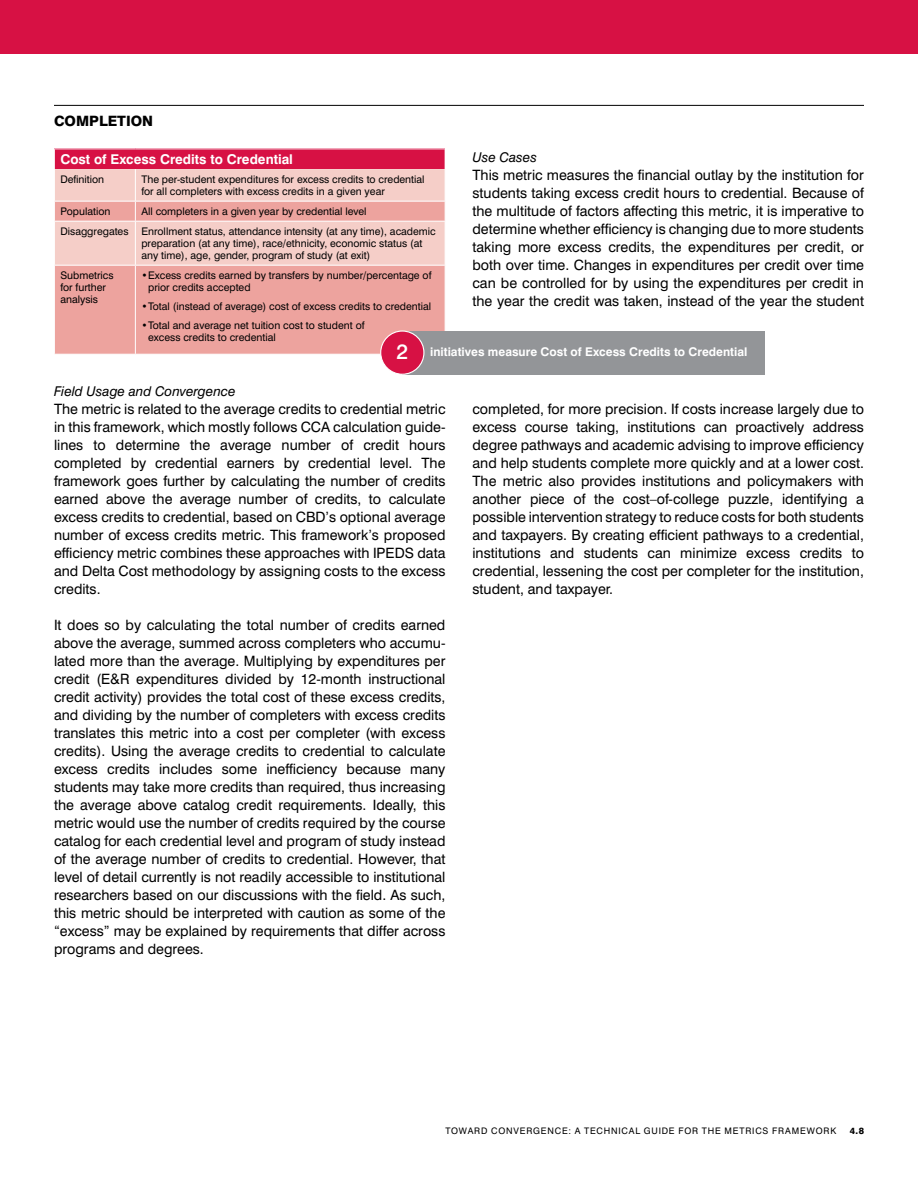
<style>
.page{position:relative;width:918px;height:1188px;background:#fff}
.page>*{position:absolute;margin:0;border:0;box-sizing:border-box;transform-origin:0 0}
.t1{font:14.25px/18px "Swiss 721 BT";color:#000;text-align:justify}
.t2{font:800 14.25px "Swiss 721 BT";color:#000}
.t3{font:italic 13.5px "Swiss 721 BT";color:#000}
.t4{font:700 13.5px "Swiss 721 BT";color:#fff}
.t5{font:700 12px "Swiss 721 BT";color:#fff}
.t6{font:10.5px/12px "Swiss 721 BT";color:#000}
.t7{font:9px "Swiss 721 BT";letter-spacing:.095em;color:#000}
.t8{font:800 9px "Swiss 721 BT";color:#000}
.s1{font-weight:500;font-size:21px}
</style>
<div class="page">
<div style="left:0;top:0;width:918px;height:54px;background:#d71144"></div>
<div style="left:55px;top:266px;width:390px;height:88px;background:#eda39e"></div>
<svg style="left:54px;top:149px;width:391px;height:116px;background:#eea7ab"></svg>
<hr style="left:54px;top:221px;width:81px;height:1px;background:#fff">
<hr style="left:54px;top:222px;width:1px;height:43px;background:#fff">
<hr style="left:135px;top:221px;width:311px;height:1px;background:#fff">
<hr style="left:135px;top:222px;width:1px;height:43px;background:#fff">
<hr style="left:135px;top:266px;width:1px;height:88px;background:#fff">
<hr style="left:54px;top:105px;width:810px;height:1px;background:#000">
<div style="left:402px;top:331px;width:363px;height:43px;background:#939598"></div>
<div style="left:381px;top:331px;width:43px;height:43px;background:#d71144;border-radius:50%"></div>
<div style="left:380px;top:330px;width:44px;height:45px;border:1px solid #fff;border-radius:50%"></div>
<p class="t2" style="left:54px;top:112px;width:101px">COMPLETION</p>
<p class="t4" style="left:60px;top:151px;width:234px">Cost of Excess Credits to Credential</p>
<p class="t6" style="left:60px;top:173px;width:45px">Definition</p>
<p class="t6" style="left:141px;top:173px;width:285px">The per-student expenditures for excess credits to credential for all completers with excess credits in a given year</p>
<p class="t6" style="left:60px;top:205px;width:52px">Population</p>
<p class="t6" style="left:60px;top:201px;width:377px;line-height:20px;text-indent:81px">All completers in a given year by credential level<br>Disaggregates Enrollment status, attendance intensity (at any time), academic</p>
<p class="t6" style="left:141px;top:237px;width:282px">preparation (at any time), race/ethnicity, economic status (at any time), age, gender, program of study (at exit)</p>
<p class="t6" style="left:60px;top:269px;width:55px">Submetrics for further analysis</p>
<p class="t6" style="left:148px;top:269px;width:285px;text-indent:-7px">•Excess credits earned by transfers by number/percentage of prior credits accepted</p>
<p class="t6" style="left:141px;top:300px;width:291px">•Total (instead of average) cost of excess credits to credential</p>
<p class="t6" style="left:148px;top:319px;width:218px;text-indent:-7px">•Total and average net tuition cost to student of excess credits to credential</p>
<p class="t3" style="left:472px;top:149px;width:66px">Use Cases</p>
<p class="t1" style="left:472px;top:166px;width:393px">This metric measures the financial outlay by the institution for students taking excess credit hours to credential. Because of the multitude of factors affecting this metric, it is imperative to determine whether efficiency is changing due to more students taking more excess credits, the expenditures per credit, or both over time. Changes in expenditures per credit over time can be controlled for by using the expenditures per credit in the year the credit was taken, instead of the year the student</p>
<p class="t5" style="left:396px;top:344px;width:353px"><span class="s1">2</span> initiatives measure Cost of Excess Credits to Credential</p>
<p class="t3" style="left:54px;top:383px;width:183px">Field Usage and Convergence</p>
<p class="t1" style="left:54px;top:400px;width:393px">The metric is related to the average credits to credential metric in this framework, which mostly follows CCA calculation guide&shy;lines to determine the average number of credit hours completed by credential earners by credential level. The framework goes further by calculating the number of credits earned above the average number of credits, to calculate excess credits to credential, based on CBD’s optional average number of excess credits metric. This framework’s proposed efficiency metric combines these approaches with IPEDS data and Delta Cost methodology by assigning costs to the excess credits.</p>
<p class="t1" style="left:54px;top:616px;width:393px">It does so by calculating the total number of credits earned above the average, summed across completers who accumu&shy;lated more than the average. Multiplying by expenditures per credit (E&amp;R expenditures divided by 12-month instructional credit activity) provides the total cost of these excess credits, and dividing by the number of completers with excess credits translates this metric into a cost per completer (with excess credits). Using the average credits to credential to calculate excess credits includes some inefficiency because many students may take more credits than required, thus increasing the average above catalog credit requirements. Ideally, this metric would use the number of credits required by the course catalog for each credential level and program of study instead of the average number of credits to credential. However, that level of detail currently is not readily accessible to institutional researchers based on our discussions with the field. As such, this metric should be interpreted with caution as some of the “excess” may be explained by requirements that differ across programs and degrees.</p>
<p class="t1" style="left:472px;top:400px;width:393px">completed, for more precision. If costs increase largely due to excess course taking, institutions can proactively address degree pathways and academic advising to improve efficiency and help students complete more quickly and at a lower cost.<br>The metric also provides institutions and policymakers with another piece of the cost–of-college puzzle, identifying a possible intervention strategy to reduce costs for both students and taxpayers. By creating efficient pathways to a credential, institutions and students can minimize excess credits to credential, lessening the cost per completer for the institution, student, and taxpayer.</p>
<p class="t7" style="left:446px;top:1125px;width:392px">TOWARD CONVERGENCE: A TECHNICAL GUIDE FOR THE METRICS FRAMEWORK</p>
<p class="t8" style="left:850px;top:1125px;width:16px">4.8</p>
</div>
